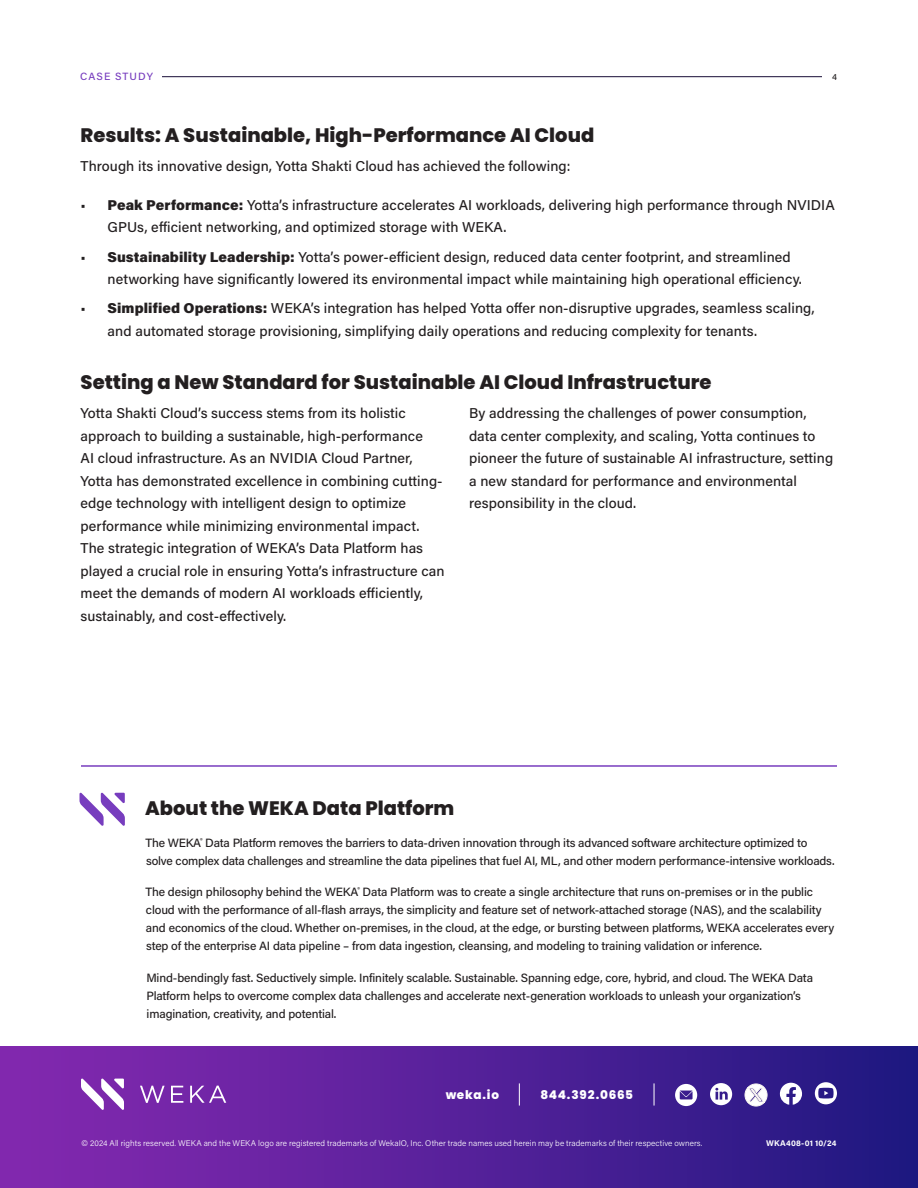
<style>
.page{position:relative;width:918px;height:1188px;background:#fff}
.page>*{position:absolute;margin:0;border:0;box-sizing:border-box;transform-origin:0 0}
.t1{font:800 19.5px "Poppins";color:#231f20}
.t2{font:500 14.25px/22.5px "Acumin Pro";letter-spacing:.005em;color:#231f20}
.t3{font:500 12px/18px "Acumin Pro";letter-spacing:-.01em;color:#231f20}
.t4{font:800 12px "Poppins";letter-spacing:.06em;color:#fff}
.t5{font:500 10.5px "Acumin Pro";letter-spacing:.095em;color:#773dbe}
.t6{font:500 9px "Acumin Pro";color:#231f20}
.t7{font:300 8.25px "Acumin Pro";letter-spacing:.01em;color:#fff}
.t8{font:700 8.25px "Acumin Pro";letter-spacing:.02em;color:#fff}
.s1{font-weight:900}
</style>
<div class="page">
<div style="left:0;top:1046px;width:918px;height:142px;background:linear-gradient(to right,#8829b1,#201881)"></div>
<svg style="left:519px;top:1083px;width:1px;height:23px"></svg>
<svg style="left:654px;top:1083px;width:1px;height:23px"></svg>
<svg style="left:81px;top:1078px;width:43px;height:32px"></svg>
<svg style="left:140px;top:1086px;width:86px;height:17px"></svg>
<svg style="left:675px;top:1084px;width:22px;height:22px"></svg>
<svg style="left:815px;top:1082px;width:22px;height:22px"></svg>
<svg style="left:710px;top:1083px;width:22px;height:22px"></svg>
<svg style="left:780px;top:1083px;width:22px;height:22px"></svg>
<hr style="left:162px;top:76px;width:660px;height:1px;background:#180d36">
<svg style="left:745px;top:1084px;width:22px;height:22px"></svg>
<hr style="left:81px;top:765px;width:756px;height:2px;background:#773dbe">
<svg style="left:79px;top:792px;width:46px;height:34px"></svg>
<p class="t5" style="left:80px;top:69px;width:74px">CASE STUDY</p>
<p class="t6" style="left:832px;top:70px;width:6px">4</p>
<h1 class="t1" style="left:81px;top:124px;width:515px">Results: A Sustainable, High-Performance AI Cloud</h1>
<p class="t2" style="left:81px;top:154px;width:492px">Through its innovative design, Yotta Shakti Cloud has achieved the following:</p>
<p class="t2" style="left:108px;top:193px;width:729px;text-indent:-27px">• <span class="s1">Peak Performance:</span> Yotta’s infrastructure accelerates AI workloads, delivering high performance through NVIDIA<br>GPUs, efficient networking, and optimized storage with WEKA.</p>
<p class="t2" style="left:108px;top:245px;width:696px;text-indent:-27px">• <span class="s1">Sustainability Leadership:</span> Yotta’s power-efficient design, reduced data center footprint, and streamlined networking have significantly lowered its environmental impact while maintaining high operational efficiency.</p>
<p class="t2" style="left:108px;top:297px;width:709px;text-indent:-27px">• <span class="s1">Simplified Operations:</span> WEKA’s integration has helped Yotta offer non-disruptive upgrades, seamless scaling, and automated storage provisioning, simplifying daily operations and reducing complexity for tenants.</p>
<h1 class="t1" style="left:81px;top:371px;width:632px">Setting a New Standard for Sustainable AI Cloud Infrastructure</h1>
<p class="t2" style="left:81px;top:401px;width:366px">Yotta Shakti Cloud’s success stems from its holistic approach to building a sustainable, high-performance<br>AI cloud infrastructure. As an NVIDIA Cloud Partner, Yotta has demonstrated excellence in combining cutting&shy;edge technology with intelligent design to optimize performance while minimizing environmental impact.<br>The strategic integration of WEKA’s Data Platform has played a crucial role in ensuring Yotta’s infrastructure can meet the demands of modern AI workloads efficiently, sustainably, and cost-effectively.</p>
<p class="t2" style="left:469px;top:401px;width:366px">By addressing the challenges of power consumption, data center complexity, and scaling, Yotta continues to pioneer the future of sustainable AI infrastructure, setting a new standard for performance and environmental responsibility in the cloud.</p>
<h1 class="t1" style="left:145px;top:797px;width:311px">About the WEKA Data Platform</h1>
<p class="t3" style="left:145px;top:833px;width:691px">The WEKA<sup>®</sup> Data Platform removes the barriers to data-driven innovation through its advanced software architecture optimized to solve complex data challenges and streamline the data pipelines that fuel AI, ML, and other modern performance-intensive workloads.</p>
<p class="t3" style="left:145px;top:883px;width:690px">The design philosophy behind the WEKA<sup>®</sup> Data Platform was to create a single architecture that runs on-premises or in the public cloud with the performance of all-flash arrays, the simplicity and feature set of network-attached storage (NAS), and the scalability and economics of the cloud. Whether on-premises, in the cloud, at the edge, or bursting between platforms, WEKA accelerates every step of the enterprise AI data pipeline – from data ingestion, cleansing, and modeling to training validation or inference.</p>
<p class="t3" style="left:146px;top:968px;width:668px">Mind-bendingly fast. Seductively simple. Infinitely scalable. Sustainable. Spanning edge, core, hybrid, and cloud. The WEKA Data<br>Platform helps to overcome complex data challenges and accelerate next-generation workloads to unleash your organization’s imagination, creativity, and potential.</p>
<p class="t4" style="left:446px;top:1088px;width:55px">weka.io</p>
<p class="t4" style="left:540px;top:1088px;width:94px">844.392.0665</p>
<p class="t7" style="left:82px;top:1137px;width:622px">© 2024 All rights reserved. WEKA and the WEKA logo are registered trademarks of WekaIO, Inc. Other trade names used herein may be trademarks of their respective owners.</p>
<p class="t8" style="left:766px;top:1137px;width:72px">WKA408-01 10/24</p>
</div>
